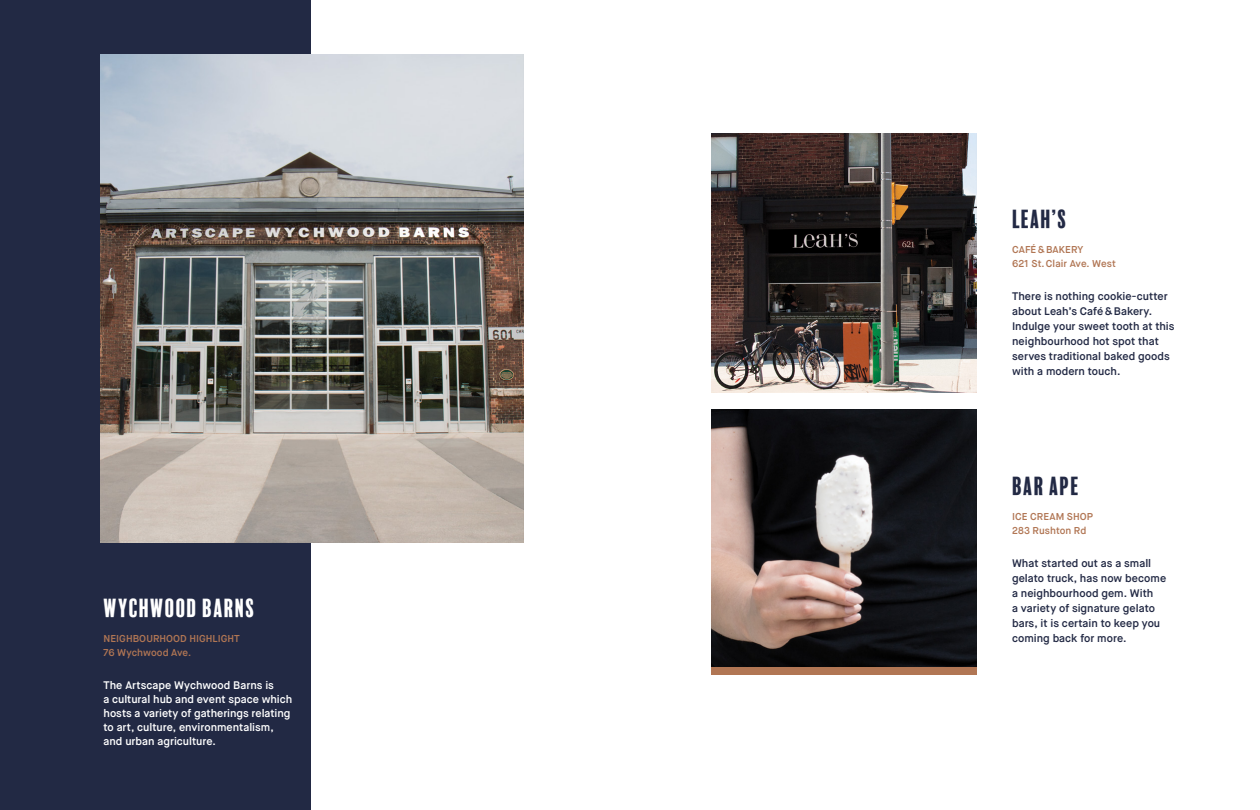
<style>
.page{position:relative;width:1260px;height:810px;background:#fff}
.page>*{position:absolute;margin:0;border:0;box-sizing:border-box;transform-origin:0 0}
.t1{font:24px "Balboa Plus Fill";color:#fff}
.t2{font:24px "Balboa Plus Fill";color:#222944}
.t3{font:600 11px/15px "Maison Neue";color:#222944}
.t4{font:600 11px/14px "Maison Neue";color:#fff}
.t5{font:600 10px/14px "Maison Neue";letter-spacing:.005em;color:#b17654}
</style>
<div class="page">
<div style="left:0;top:0;width:310px;height:810px;background:#222944"></div>
<img style="left:100px;top:54px;width:424px;height:489px">
<img style="left:711px;top:410px;width:266px;height:258px">
<img style="left:711px;top:134px;width:266px;height:259px">
<div style="left:711px;top:668px;width:266px;height:7px;background:#b17654"></div>
<h1 class="t1" style="left:104px;top:595px;width:153px">WYCHWOOD BARNS</h1>
<p class="t5" style="left:104px;top:631px;width:138px">NEIGHBOURHOOD HIGHLIGHT<br>76 Wychwood Ave.</p>
<p class="t4" style="left:104px;top:678px;width:190px">The Artscape Wychwood Barns is<br>a cultural hub and event space which hosts a variety of gatherings relating to art, culture, environmentalism, and urban agriculture.</p>
<h1 class="t2" style="left:1012px;top:206px;width:57px">LEAH’S</h1>
<p class="t5" style="left:1012px;top:243px;width:105px">CAFÉ&amp;BAKERY<br>621 St.Clair Ave. West</p>
<p class="t3" style="left:1012px;top:289px;width:164px">There is nothing cookie-cutter about Leah’s Café&amp;Bakery.<br>Indulge your sweet tooth at this neighbourhood hot spot that serves traditional baked goods with a modern touch.</p>
<h1 class="t2" style="left:1012px;top:473px;width:69px">BAR APE</h1>
<p class="t5" style="left:1012px;top:510px;width:82px">ICE CREAM SHOP<br>283 Rushton Rd</p>
<p class="t3" style="left:1012px;top:556px;width:156px">What started out as a small gelato truck, has now become a neighbourhood gem. With<br>a variety of signature gelato bars, it is certain to keep you coming back for more.</p>
</div>
